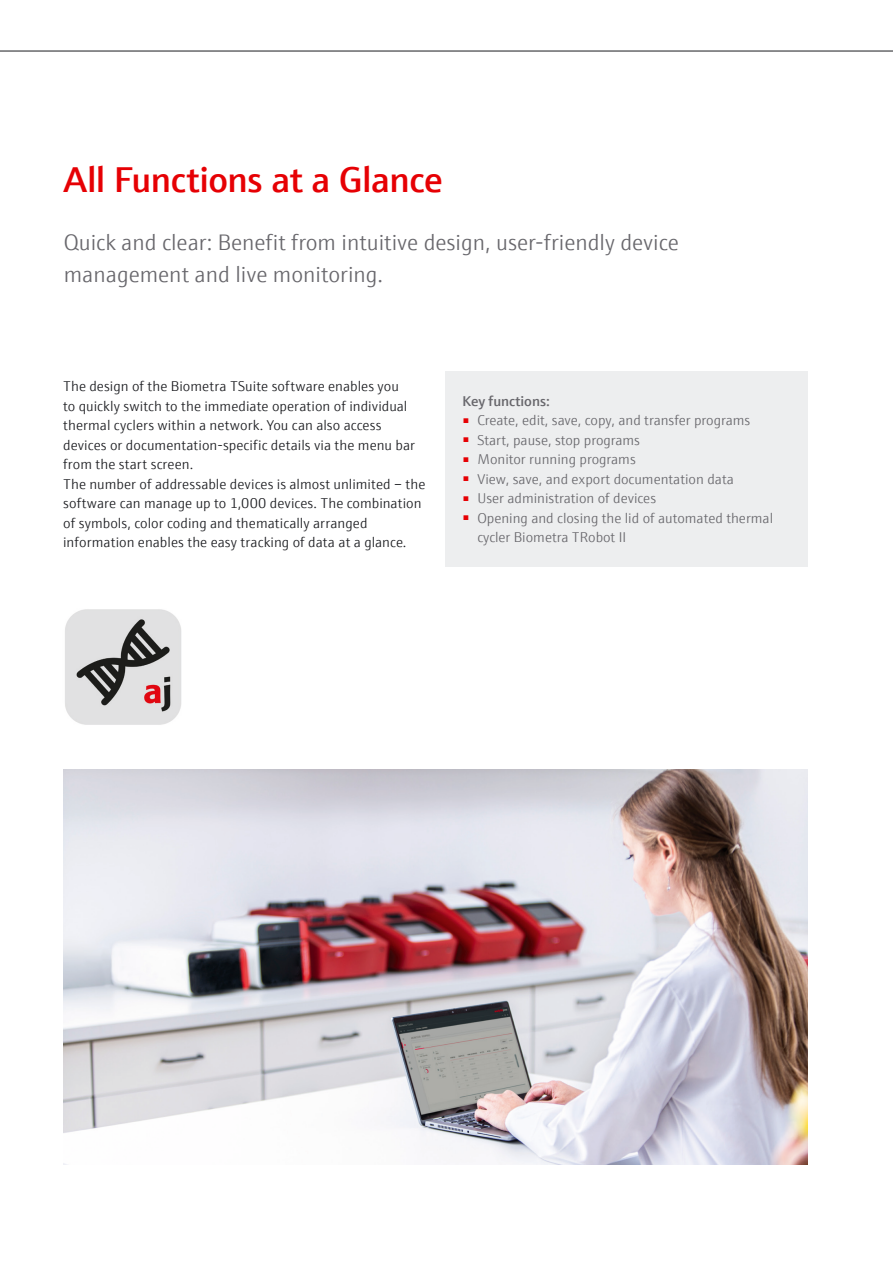
<style>
.page{position:relative;width:893px;height:1263px;background:#fff}
.page>*{position:absolute;margin:0;border:0;box-sizing:border-box;transform-origin:0 0}
.t1{font:600 36px "E+H Sans";letter-spacing:-.01em;color:#e60004}
.t2{font:300 22.5px/32.4px "E+H Sans";color:#68676c}
.t3{font:300 14.25px/19.5px "E+H Sans";letter-spacing:.005em;color:#1b1c20}
.t4{font:300 14.25px/19.5px "E+H Sans";color:#68676c}
.t5{font:600 14.25px "E+H Sans";color:#68676c}
</style>
<div class="page">
<img style="left:65px;top:609px;width:117px;height:116px">
<hr style="left:0;top:51px;width:893px;height:1px;background:#1b1c20">
<div style="left:446px;top:371px;width:362px;height:196px;background:#edeeef"></div>
<img style="left:64px;top:769px;width:744px;height:395px">
<h1 class="t1" style="left:64px;top:152px;width:381px">All Functions at a Glance</h1>
<h2 class="t2" style="left:64px;top:224px;width:617px">Quick and clear: Benefit from intuitive design, user-friendly device management and live monitoring.</h2>
<p class="t3" style="left:63px;top:376px;width:364px">The design of the Biometra TSuite software enables you<br>to quickly switch to the immediate operation of individual thermal cyclers within a network. You can also access devices or documentation-specific details via the menu bar from the start screen.<br>The number of addressable devices is almost unlimited – the software can manage up to 1,000 devices. The combination of symbols, color coding and thematically arranged information enables the easy tracking of data at a glance.</p>
<p class="t5" style="left:463px;top:390px;width:89px">Key functions:</p>
<p class="t4" style="left:463px;top:410px;width:289px"><sup>■</sup> Create, edit, save, copy, and transfer programs</p>
<p class="t4" style="left:463px;top:429px;width:179px"><sup>■</sup> Start, pause, stop programs</p>
<p class="t4" style="left:463px;top:449px;width:175px"><sup>■</sup> Monitor running programs</p>
<p class="t4" style="left:463px;top:468px;width:273px"><sup>■</sup> View, save, and export documentation data</p>
<p class="t4" style="left:463px;top:488px;width:195px"><sup>■</sup> User administration of devices</p>
<p class="t4" style="left:477px;top:507px;width:297px;text-indent:-15px"><sup>■</sup> Opening and closing the lid of automated thermal cycler Biometra TRobot II</p>
</div>
